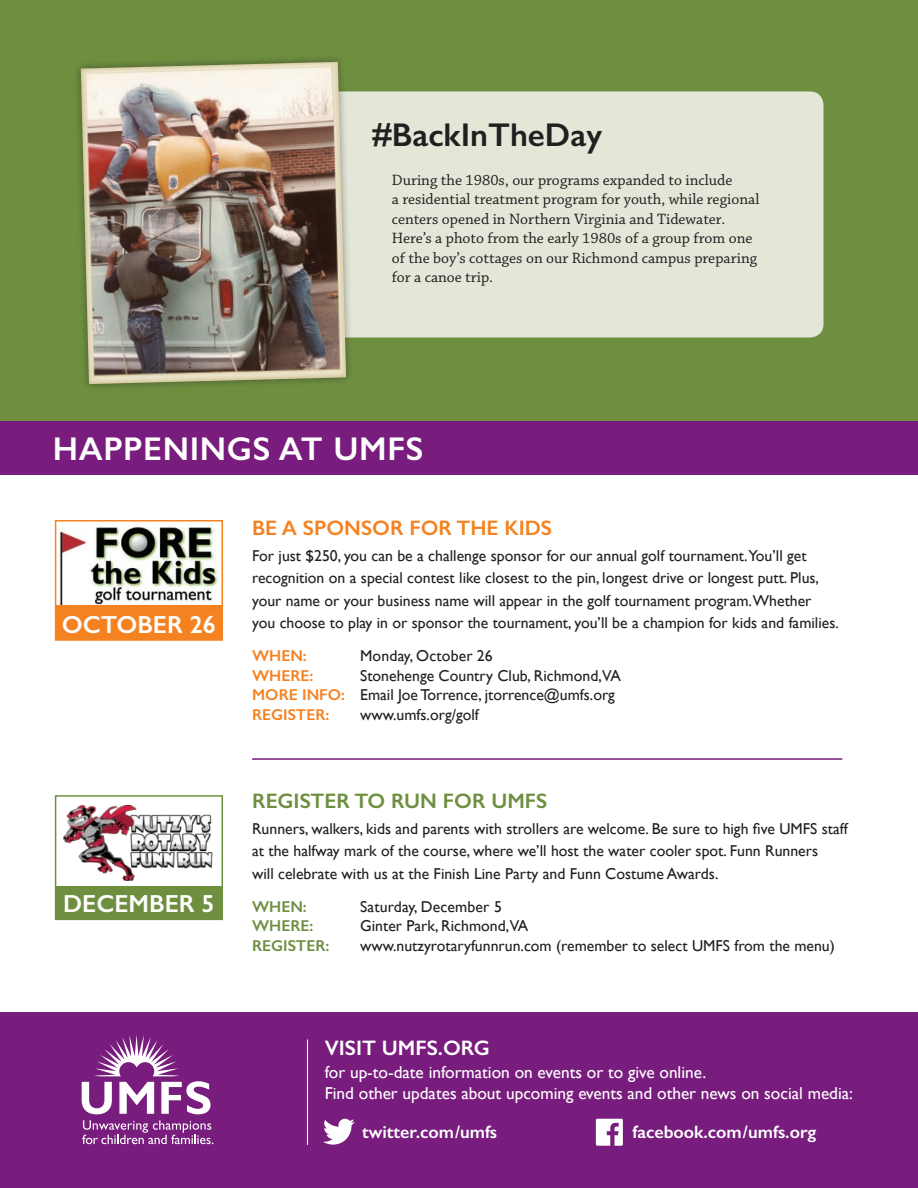
<style>
.page{position:relative;width:918px;height:1188px;background:#fff}
.page>*{position:absolute;margin:0;border:0;box-sizing:border-box;transform-origin:0 0}
.t1{font:600 33px "Gill Sans";letter-spacing:.02em;color:#fff}
.t2{font:600 33px "Gill Sans";color:#231f20}
.Body_Text{font:600 24.75px "Gill Sans";color:#fff}
.Body_Text-2{font:600 21px "Gill Sans";color:#f58220}
.Body_Text-3{font:600 21px "Gill Sans";color:#6e8f40}
.t3{font:600 21px "Gill Sans";color:#fff}
.t4{font:600 18px "Gill Sans";color:#fff}
.Body_Text-4{font:17.25px/21px "Gill Sans";color:#fff}
.Body_Text-5{font:15.75px/22.5px "Gill Sans";color:#231f20}
.t5{font:15.75px/19.5px "Chaparral Pro";color:#231f20}
.t6{font:600 15.75px "Gill Sans";color:#f58220}
.t7{font:600 15.75px "Gill Sans";color:#6e8f40}
.s1{font-weight:600;color:#f58220}
</style>
<div class="page">
<div style="left:0;top:0;width:918px;height:448px;background:#6e8f40"></div>
<div style="left:0;top:422px;width:918px;height:54px;background:#781d7d"></div>
<div style="left:0;top:1012px;width:918px;height:176px;background:#781d7d"></div>
<svg style="left:82px;top:1035px;width:129px;height:79px"></svg>
<svg style="left:82px;top:1120px;width:131px;height:24px"></svg>
<hr style="left:307px;top:1040px;width:1px;height:105px;background:#fff">
<svg style="left:596px;top:1119px;width:27px;height:27px"></svg>
<svg style="left:323px;top:1119px;width:32px;height:26px"></svg>
<div style="left:56px;top:521px;width:166px;height:119px;background:#f58220"></div>
<img style="left:58px;top:523px;width:162px;height:82px">
<div style="left:55px;top:520px;width:168px;height:121px;border:2px solid #f58220"></div>
<div style="left:56px;top:796px;width:166px;height:123px;background:#6e8f40"></div>
<div style="left:56px;top:796px;width:166px;height:90px;background:#fff"></div>
<img style="left:64px;top:805px;width:149px;height:75px">
<div style="left:55px;top:795px;width:168px;height:125px;border:2px solid #6e8f40"></div>
<hr style="left:252px;top:758px;width:590px;height:2px;background:#781d7d">
<div style="left:138px;top:92px;width:686px;height:246px;background:#e3e7d8;border-radius:14px"></div>
<div style="left:73px;top:54px;width:281px;height:338px;background:#231f20;opacity:.45"></div>
<img style="left:81px;top:62px;width:265px;height:322px">
<h1 class="t2" style="left:372px;top:114px;width:231px">#BackInTheDay</h1>
<p class="t5" style="left:392px;top:170px;width:369px">During the 1980s, our programs expanded to include<br>a residential treatment program for youth, while regional centers opened in Northern Virginia and Tidewater.<br>Here’s a photo from the early 1980s of a group from one of the boy’s cottages on our Richmond campus preparing for a canoe trip.</p>
<p class="t1" style="left:53px;top:429px;width:372px">HAPPENINGS AT UMFS</p>
<p class="Body_Text" style="left:62px;top:609px;width:156px">OCTOBER 26</p>
<p class="Body_Text" style="left:63px;top:888px;width:153px">DECEMBER 5</p>
<p class="Body_Text-2" style="left:252px;top:515px;width:302px">BE A SPONSOR FOR THE KIDS</p>
<p class="Body_Text-5" style="left:252px;top:544px;width:588px">For just $250, you can be a challenge sponsor for our annual golf tournament. You’ll get recognition on a special contest like closest to the pin, longest drive or longest putt. Plus, your name or your business name will appear in the golf tournament program.Whether<br>you choose to play in or sponsor the tournament, you’ll be a champion for kids and families.</p>
<p class="t6" style="left:252px;top:647px;width:56px">WHEN:</p>
<p class="Body_Text-5" style="left:360px;top:645px;width:134px">Monday, October 26</p>
<p class="t6" style="left:252px;top:666px;width:63px">WHERE:</p>
<p class="Body_Text-5" style="left:360px;top:664px;width:262px">Stonehenge Country Club, Richmond,VA</p>
<p class="Body_Text-5" style="left:252px;top:684px;width:364px"><span class="s1">MORE INFO:</span> Email Joe Torrence, jtorrence@umfs.org</p>
<p class="t6" style="left:252px;top:705px;width:79px">REGISTER:</p>
<p class="Body_Text-5" style="left:360px;top:703px;width:120px">www.umfs.org/golf</p>
<p class="Body_Text-3" style="left:252px;top:788px;width:297px">REGISTER TO RUN FOR UMFS</p>
<p class="Body_Text-5" style="left:252px;top:817px;width:597px">Runners, walkers, kids and parents with strollers are welcome. Be sure to high five UMFS staff at the halfway mark of the course, where we’ll host the water cooler spot. Funn Runners<br>will celebrate with us at the Finish Line Party and Funn Costume Awards.</p>
<p class="t7" style="left:252px;top:897px;width:56px">WHEN:</p>
<p class="Body_Text-5" style="left:360px;top:895px;width:143px">Saturday, December 5</p>
<p class="t7" style="left:252px;top:916px;width:63px">WHERE:</p>
<p class="Body_Text-5" style="left:360px;top:915px;width:170px">Ginter Park, Richmond,VA</p>
<p class="t7" style="left:252px;top:936px;width:79px">REGISTER:</p>
<p class="Body_Text-5" style="left:360px;top:934px;width:476px">www.nutzyrotaryfunnrun.com (remember to select UMFS from the menu)</p>
<p class="t3" style="left:325px;top:1036px;width:167px">VISIT UMFS.ORG</p>
<p class="Body_Text-4" style="left:325px;top:1062px;width:530px">for up-to-date information on events or to give online.<br>Find other updates about upcoming events and other news on social media:</p>
<p class="t4" style="left:362px;top:1121px;width:137px">twitter.com/umfs</p>
<p class="t4" style="left:633px;top:1121px;width:185px">facebook.com/umfs.org</p>
</div>
